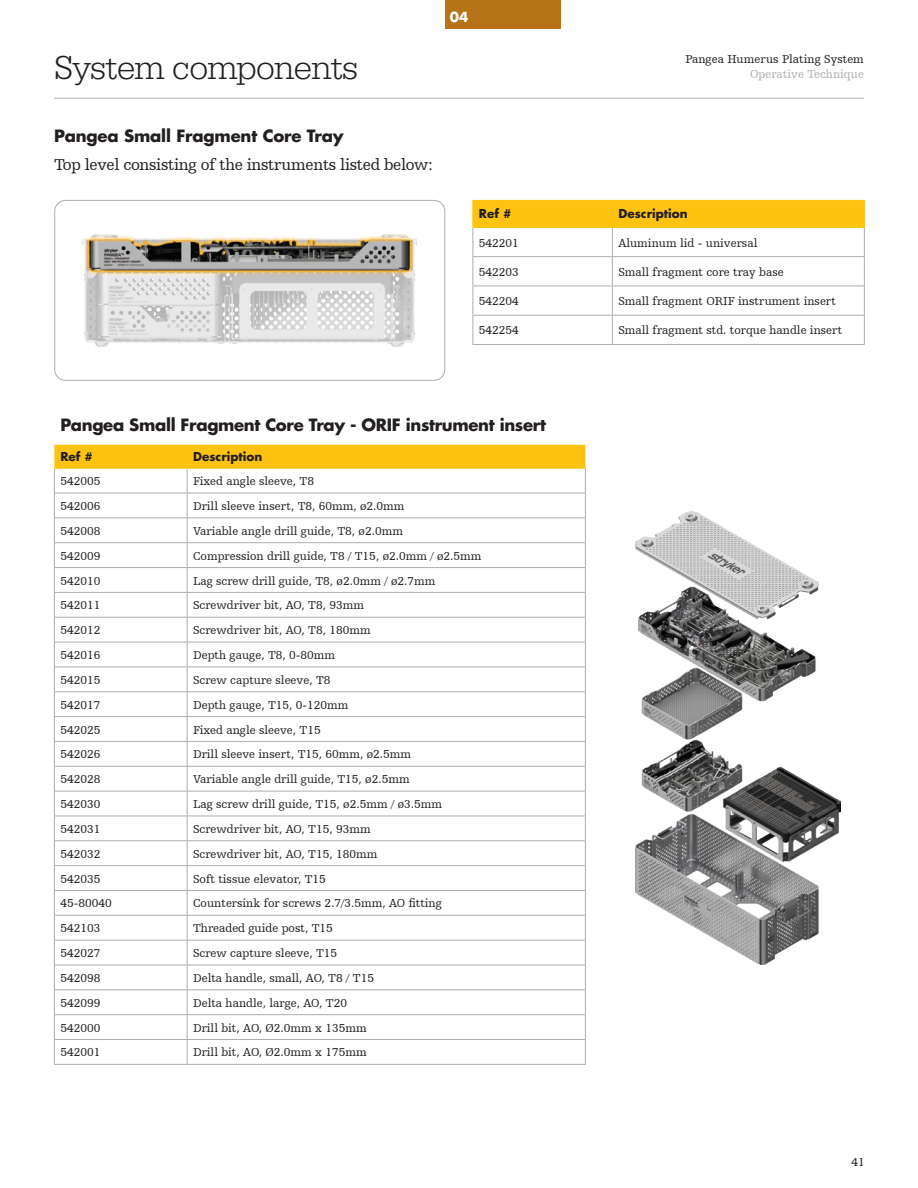
<style>
.page{position:relative;width:918px;height:1188px;background:#fff}
.page>*{position:absolute;margin:0;border:0;box-sizing:border-box;transform-origin:0 0}
.t1{font:300 34.5px "URW Egyptienne TOT";letter-spacing:-.02em;color:#231f20}
.Bullets{font:700 16.5px "Futura Std";letter-spacing:-.02em;color:#231f20}
.t2{font:16.5px "Humanist Slabserif 712 BT";letter-spacing:-.02em;color:#231f20}
.t3{font:700 13.5px "Futura Std";color:#fff}
.Bullets-2{font:12px "Humanist Slabserif 712 BT";color:#231f20}
.Bullets-3{font:700 12px "Futura Std";color:#231f20}
.t4{font:12px "Humanist Slabserif 712 BT";color:#abafae}
</style>
<div class="page">
<div style="left:445px;top:0;width:115px;height:29px;background:#b67318"></div>
<svg style="left:54px;top:445px;width:532px;height:619px"></svg>
<hr style="left:54px;top:1064px;width:133px;height:1px;background:#abafae">
<hr style="left:187px;top:1064px;width:399px;height:1px;background:#abafae">
<hr style="left:54px;top:98px;width:810px;height:1px;background:#abafae">
<div style="left:54px;top:200px;width:391px;height:181px;border:1px solid #abafae;border-radius:11px"></div>
<hr style="left:472px;top:344px;width:140px;height:1px;background:#abafae">
<hr style="left:612px;top:344px;width:253px;height:1px;background:#abafae">
<svg style="left:472px;top:200px;width:393px;height:144px"></svg>
<hr style="left:472px;top:227px;width:140px;height:1px;background:#fec210">
<hr style="left:612px;top:227px;width:253px;height:1px;background:#fec210">
<img style="left:83px;top:235px;width:334px;height:111px">
<img style="left:636px;top:512px;width:204px;height:452px">
<p class="t1" style="left:54px;top:47px;width:306px">System components</p>
<p class="Bullets" style="left:54px;top:125px;width:291px">Pangea Small Fragment Core Tray</p>
<p class="t2" style="left:54px;top:154px;width:381px">Top level consisting of the instruments listed below:</p>
<p class="t3" style="left:450px;top:8px;width:20px">04</p>
<p class="Bullets-2" style="left:686px;top:52px;width:180px">Pangea Humerus Plating System</p>
<p class="t4" style="left:750px;top:66px;width:115px">Operative Technique</p>
<p class="Bullets-3" style="left:479px;top:206px;width:34px">Ref #</p>
<p class="Bullets-3" style="left:618px;top:206px;width:71px">Description</p>
<p class="Bullets-2" style="left:479px;top:235px;width:42px">542201</p>
<p class="Bullets-2" style="left:618px;top:235px;width:141px">Aluminum lid - universal</p>
<p class="Bullets-2" style="left:479px;top:265px;width:42px">542203</p>
<p class="Bullets-2" style="left:618px;top:265px;width:167px">Small fragment core tray base</p>
<p class="Bullets-2" style="left:479px;top:294px;width:42px">542204</p>
<p class="Bullets-2" style="left:618px;top:294px;width:219px">Small fragment ORIF instrument insert</p>
<p class="Bullets-2" style="left:479px;top:323px;width:42px">542254</p>
<p class="Bullets-2" style="left:618px;top:323px;width:226px">Small fragment std. torque handle insert</p>
<p class="Bullets" style="left:60px;top:414px;width:487px">Pangea Small Fragment Core Tray - ORIF instrument insert</p>
<p class="Bullets-3" style="left:60px;top:449px;width:34px">Ref #</p>
<p class="Bullets-3" style="left:193px;top:449px;width:71px">Description</p>
<p class="Bullets-2" style="left:60px;top:474px;width:42px">542005</p>
<p class="Bullets-2" style="left:193px;top:474px;width:122px">Fixed angle sleeve, T8</p>
<p class="Bullets-2" style="left:60px;top:499px;width:42px">542006</p>
<p class="Bullets-2" style="left:193px;top:499px;width:213px">Drill sleeve insert, T8, 60mm, ø2.0mm</p>
<p class="Bullets-2" style="left:60px;top:524px;width:42px">542008</p>
<p class="Bullets-2" style="left:193px;top:524px;width:211px">Variable angle drill guide, T8, ø2.0mm</p>
<p class="Bullets-2" style="left:60px;top:548px;width:42px">542009</p>
<p class="Bullets-2" style="left:193px;top:548px;width:290px">Compression drill guide, T8 / T15, ø2.0mm / ø2.5mm</p>
<p class="Bullets-2" style="left:60px;top:573px;width:42px">542010</p>
<p class="Bullets-2" style="left:193px;top:573px;width:244px">Lag screw drill guide, T8, ø2.0mm / ø2.7mm</p>
<p class="Bullets-2" style="left:60px;top:598px;width:42px">542011</p>
<p class="Bullets-2" style="left:193px;top:598px;width:172px">Screwdriver bit, AO, T8, 93mm</p>
<p class="Bullets-2" style="left:60px;top:623px;width:42px">542012</p>
<p class="Bullets-2" style="left:193px;top:623px;width:179px">Screwdriver bit, AO, T8, 180mm</p>
<p class="Bullets-2" style="left:60px;top:648px;width:42px">542016</p>
<p class="Bullets-2" style="left:193px;top:648px;width:144px">Depth gauge, T8, 0-80mm</p>
<p class="Bullets-2" style="left:60px;top:673px;width:42px">542015</p>
<p class="Bullets-2" style="left:193px;top:673px;width:139px">Screw capture sleeve, T8</p>
<p class="Bullets-2" style="left:60px;top:698px;width:42px">542017</p>
<p class="Bullets-2" style="left:193px;top:698px;width:157px">Depth gauge, T15, 0-120mm</p>
<p class="Bullets-2" style="left:60px;top:722px;width:42px">542025</p>
<p class="Bullets-2" style="left:193px;top:722px;width:129px">Fixed angle sleeve, T15</p>
<p class="Bullets-2" style="left:60px;top:747px;width:42px">542026</p>
<p class="Bullets-2" style="left:193px;top:747px;width:220px">Drill sleeve insert, T15, 60mm, ø2.5mm</p>
<p class="Bullets-2" style="left:60px;top:772px;width:42px">542028</p>
<p class="Bullets-2" style="left:193px;top:772px;width:218px">Variable angle drill guide, T15, ø2.5mm</p>
<p class="Bullets-2" style="left:60px;top:797px;width:42px">542030</p>
<p class="Bullets-2" style="left:193px;top:797px;width:251px">Lag screw drill guide, T15, ø2.5mm / ø3.5mm</p>
<p class="Bullets-2" style="left:60px;top:822px;width:42px">542031</p>
<p class="Bullets-2" style="left:193px;top:822px;width:179px">Screwdriver bit, AO, T15, 93mm</p>
<p class="Bullets-2" style="left:60px;top:847px;width:42px">542032</p>
<p class="Bullets-2" style="left:193px;top:847px;width:186px">Screwdriver bit, AO, T15, 180mm</p>
<p class="Bullets-2" style="left:60px;top:871px;width:42px">542035</p>
<p class="Bullets-2" style="left:193px;top:871px;width:134px">Soft tissue elevator, T15</p>
<p class="Bullets-2" style="left:60px;top:896px;width:53px">45-80040</p>
<p class="Bullets-2" style="left:193px;top:896px;width:250px">Countersink for screws 2.7/3.5mm, AO fitting</p>
<p class="Bullets-2" style="left:60px;top:921px;width:42px">542103</p>
<p class="Bullets-2" style="left:193px;top:921px;width:141px">Threaded guide post, T15</p>
<p class="Bullets-2" style="left:60px;top:946px;width:42px">542027</p>
<p class="Bullets-2" style="left:193px;top:946px;width:146px">Screw capture sleeve, T15</p>
<p class="Bullets-2" style="left:60px;top:971px;width:42px">542098</p>
<p class="Bullets-2" style="left:193px;top:971px;width:182px">Delta handle, small, AO, T8 / T15</p>
<p class="Bullets-2" style="left:60px;top:996px;width:42px">542099</p>
<p class="Bullets-2" style="left:193px;top:996px;width:155px">Delta handle, large, AO, T20</p>
<p class="Bullets-2" style="left:60px;top:1020px;width:42px">542000</p>
<p class="Bullets-2" style="left:193px;top:1020px;width:175px">Drill bit, AO, Ø2.0mm x 135mm</p>
<p class="Bullets-2" style="left:60px;top:1045px;width:42px">542001</p>
<p class="Bullets-2" style="left:193px;top:1045px;width:175px">Drill bit, AO, Ø2.0mm x 175mm</p>
<p class="Bullets-2" style="left:851px;top:1154px;width:15px">41</p>
</div>
